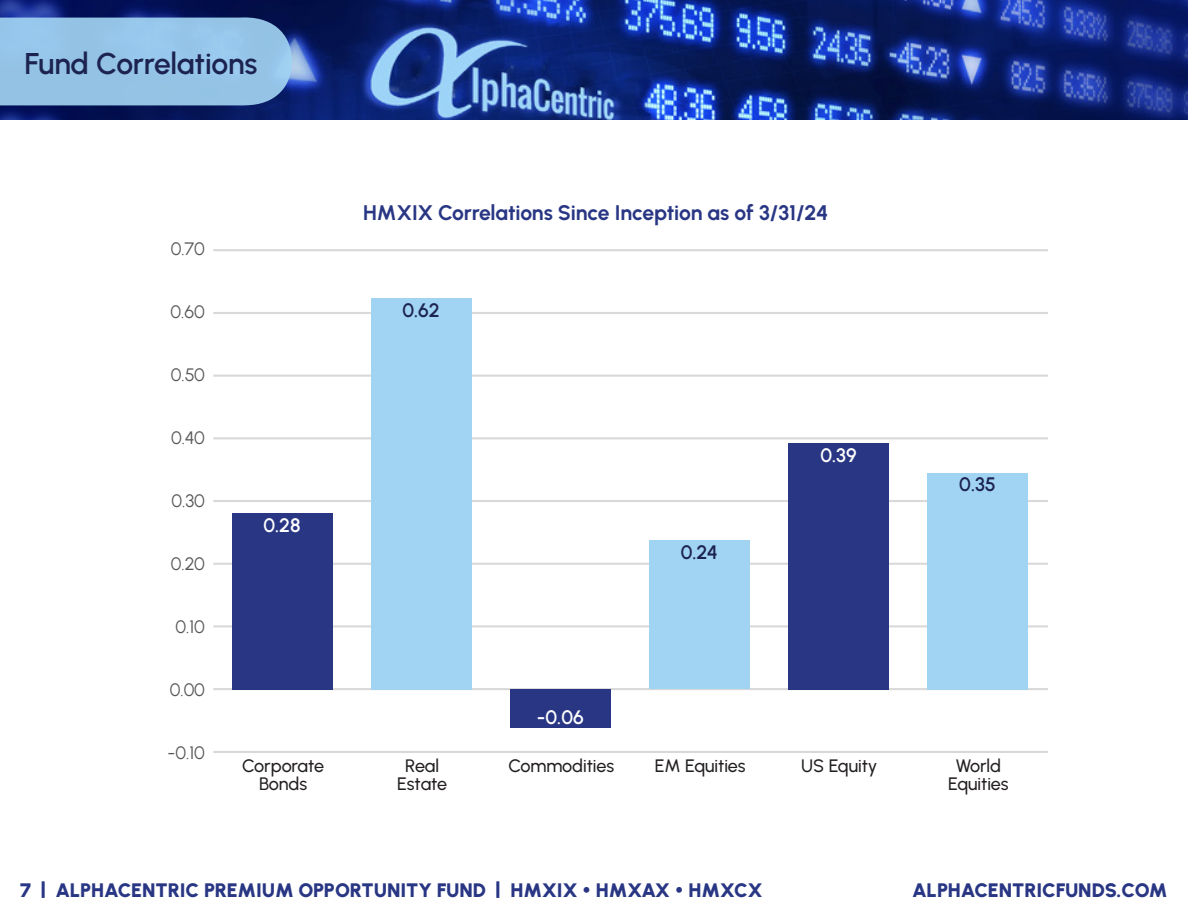
<style>
.page{position:relative;width:1188px;height:918px;background:#fff}
.page>*{position:absolute;margin:0;border:0;box-sizing:border-box;transform-origin:0 0}
.t1{font:600 30px "Urbanist";letter-spacing:-.01em;color:#1c234f}
.t2{font:700 21.15px "Urbanist";letter-spacing:-.01em;color:#283684}
.t3{font:900 19.5px "Urbanist";color:#283684}
.t4{font:600 19.5px "Urbanist";color:#fff}
.t5{font:600 19.5px "Urbanist";color:#1c234f}
.t6{font:500 18px "Urbanist";letter-spacing:-.005em;color:#231f20}
.t7{font:18px "Urbanist";color:#57585a}
</style>
<div class="page">
<img style="left:0;top:0;width:1188px;height:119px">
<div style="left:0;top:17px;width:292px;height:88px;background:#94c3e6"></div>
<hr style="left:213px;top:751px;width:835px;height:2px;background:#d9d9d9">
<hr style="left:213px;top:688px;width:835px;height:2px;background:#d9d9d9">
<hr style="left:213px;top:625px;width:835px;height:2px;background:#d9d9d9">
<hr style="left:213px;top:563px;width:835px;height:2px;background:#d9d9d9">
<hr style="left:213px;top:500px;width:835px;height:2px;background:#d9d9d9">
<hr style="left:213px;top:437px;width:835px;height:2px;background:#d9d9d9">
<hr style="left:213px;top:375px;width:835px;height:2px;background:#d9d9d9">
<hr style="left:213px;top:312px;width:835px;height:2px;background:#d9d9d9">
<hr style="left:213px;top:249px;width:835px;height:2px;background:#d9d9d9">
<div style="left:928px;top:473px;width:100px;height:216px;background:#a1d3f2"></div>
<div style="left:788px;top:443px;width:101px;height:246px;background:#283684"></div>
<div style="left:649px;top:540px;width:100px;height:149px;background:#a1d3f2"></div>
<div style="left:510px;top:689px;width:100px;height:39px;background:#283684"></div>
<div style="left:371px;top:298px;width:100px;height:391px;background:#a1d3f2"></div>
<div style="left:232px;top:513px;width:100px;height:176px;background:#283684"></div>
<p class="t1" style="left:25px;top:44px;width:234px">Fund Correlations</p>
<p class="t7" style="left:171px;top:236px;width:36px">0.70</p>
<p class="t7" style="left:171px;top:299px;width:36px">0.60</p>
<p class="t7" style="left:171px;top:362px;width:36px">0.50</p>
<p class="t7" style="left:171px;top:425px;width:35px">0.40</p>
<p class="t7" style="left:171px;top:488px;width:35px">0.30</p>
<p class="t7" style="left:171px;top:551px;width:36px">0.20</p>
<p class="t7" style="left:176px;top:614px;width:31px">0.10</p>
<p class="t7" style="left:170px;top:677px;width:37px">0.00</p>
<p class="t7" style="left:168px;top:740px;width:39px">-0.10</p>
<p class="t4" style="left:263px;top:512px;width:39px">0.28</p>
<p class="t6" style="left:242px;top:754px;width:84px">Corporate</p>
<p class="t6" style="left:259px;top:772px;width:50px">Bonds</p>
<p class="t2" style="left:363px;top:199px;width:467px">HMXIX Correlations Since Inception as of 3/31/24</p>
<p class="t5" style="left:403px;top:297px;width:39px">0.62</p>
<p class="t6" style="left:405px;top:754px;width:36px">Real</p>
<p class="t6" style="left:397px;top:772px;width:52px">Estate</p>
<p class="t4" style="left:537px;top:705px;width:48px">-0.06</p>
<p class="t5" style="left:681px;top:539px;width:39px">0.24</p>
<p class="t4" style="left:820px;top:442px;width:38px">0.39</p>
<p class="t5" style="left:959px;top:472px;width:38px">0.35</p>
<p class="t6" style="left:508px;top:754px;width:107px">Commodities</p>
<p class="t6" style="left:655px;top:754px;width:92px">EM Equities</p>
<p class="t6" style="left:801px;top:754px;width:78px">US Equity</p>
<p class="t6" style="left:956px;top:754px;width:47px">World</p>
<p class="t6" style="left:948px;top:772px;width:62px">Equities</p>
<p class="t3" style="left:20px;top:877px;width:744px">7 | ALPHACENTRIC PREMIUM OPPORTUNITY FUND | HMXIX • HMXAX • HMXCX</p>
<p class="t3" style="left:912px;top:877px;width:257px">ALPHACENTRICFUNDS.COM</p>
</div>
